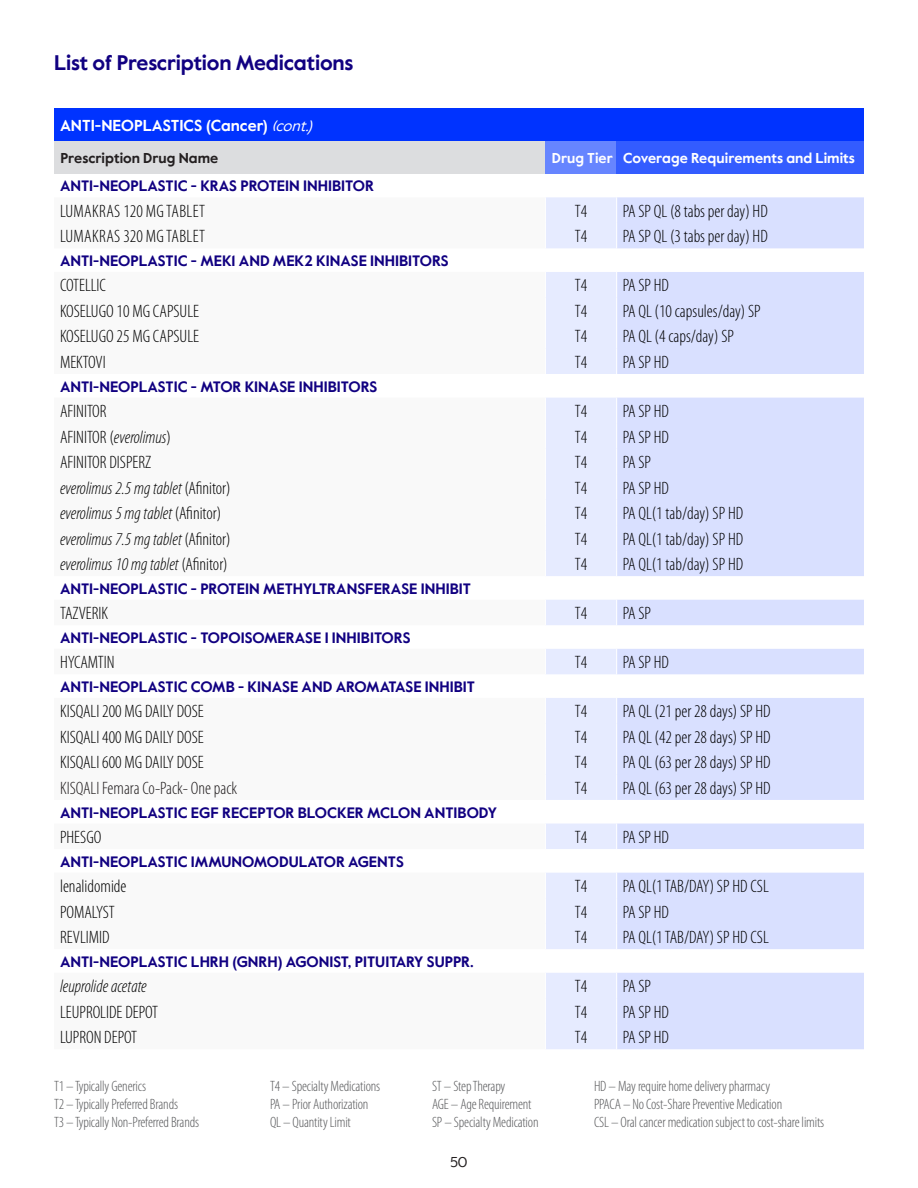
<style>
.page{position:relative;width:918px;height:1188px;background:#fff}
.page>*{position:absolute;margin:0;border:0;box-sizing:border-box;transform-origin:0 0}
.t1{font:700 21px "Value Sans Pro";letter-spacing:-.01em;color:#110081}
.table_txt_left{font:300 condensed 18px "Myriad Pro";color:#000}
.t2{font:italic 300 condensed 18px "Myriad Pro";color:#000}
.table_txt{font:300 condensed 18px "Myriad Pro";color:#000}
.table_txt_left-2{font:300 condensed 18px "Myriad Pro";letter-spacing:.02em;color:#000}
.t3{font:300 condensed 18px "Myriad Pro";color:#231f20}
.Drug_list_categories{font:700 15.75px "Value Sans Pro";color:#fff}
.table_subhead{font:700 15px "Value Sans Pro";color:#110081}
.t4{font:300 condensed 15px "Myriad Pro";letter-spacing:-.01em;color:#57585a}
.Table_column_header{font:700 14.25px "Value Sans Pro";color:#fff}
.Table_column_header-2{font:700 14.25px "Value Sans Pro";color:#231f20}
.t5{font:14.25px "Value Sans Pro";color:#231f20}
.s1{font-weight:400;font-style:italic;font-size:15px}
.s2{font-style:italic}
.s3{font-style:normal}
</style>
<div class="page">
<div style="left:54px;top:108px;width:810px;height:34px;background:#03f"></div>
<div style="left:54px;top:142px;width:491px;height:32px;background:#dcdddf"></div>
<div style="left:545px;top:142px;width:72px;height:32px;background:#6685ff"></div>
<div style="left:617px;top:142px;width:247px;height:32px;background:#335cff"></div>
<svg style="left:546px;top:197px;width:70px;height:852px;fill:#e6ebff"></svg>
<svg style="left:617px;top:197px;width:247px;height:852px;fill:#d9e0ff"></svg>
<p class="t1" style="left:54px;top:50px;width:301px">List of Prescription Medications</p>
<p class="Drug_list_categories" style="left:60px;top:116px;width:258px">ANTI-NEOPLASTICS (Cancer) <span class="s1">(cont.)</span></p>
<p class="Table_column_header-2" style="left:60px;top:150px;width:159px">Prescription Drug Name</p>
<p class="Table_column_header" style="left:552px;top:150px;width:62px">Drug Tier</p>
<p class="Table_column_header" style="left:623px;top:150px;width:233px">Coverage Requirements and Limits</p>
<p class="table_subhead" style="left:60px;top:177px;width:315px">ANTI-NEOPLASTIC - KRAS PROTEIN INHIBITOR</p>
<p class="table_txt_left-2" style="left:60px;top:200px;width:146px">LUMAKRAS 120 MG TABLET</p>
<p class="table_txt" style="left:575px;top:200px;width:14px">T4</p>
<p class="table_txt_left" style="left:623px;top:200px;width:147px">PA SP QL (8 tabs per day) HD</p>
<p class="table_txt_left-2" style="left:60px;top:226px;width:146px">LUMAKRAS 320 MG TABLET</p>
<p class="table_txt" style="left:575px;top:226px;width:14px">T4</p>
<p class="table_txt_left" style="left:623px;top:226px;width:147px">PA SP QL (3 tabs per day) HD</p>
<p class="table_subhead" style="left:60px;top:252px;width:390px">ANTI-NEOPLASTIC - MEK1 AND MEK2 KINASE INHIBITORS</p>
<p class="table_txt_left" style="left:60px;top:275px;width:48px">COTELLIC</p>
<p class="table_txt" style="left:575px;top:275px;width:14px">T4</p>
<p class="table_txt_left" style="left:623px;top:275px;width:48px">PA SP HD</p>
<p class="table_txt_left" style="left:60px;top:300px;width:141px">KOSELUGO 10 MG CAPSULE</p>
<p class="table_txt" style="left:575px;top:300px;width:14px">T4</p>
<p class="table_txt_left" style="left:623px;top:300px;width:140px">PA QL (10 capsules/day) SP</p>
<p class="table_txt_left" style="left:60px;top:326px;width:141px">KOSELUGO 25 MG CAPSULE</p>
<p class="table_txt" style="left:575px;top:326px;width:14px">T4</p>
<p class="table_txt_left" style="left:623px;top:326px;width:113px">PA QL (4 caps/day) SP</p>
<p class="table_txt_left" style="left:60px;top:351px;width:47px">MEKTOVI</p>
<p class="table_txt" style="left:575px;top:351px;width:14px">T4</p>
<p class="table_txt_left" style="left:623px;top:351px;width:48px">PA SP HD</p>
<p class="table_subhead" style="left:60px;top:377px;width:319px">ANTI-NEOPLASTIC - MTOR KINASE INHIBITORS</p>
<p class="table_txt_left" style="left:60px;top:401px;width:48px">AFINITOR</p>
<p class="table_txt" style="left:575px;top:401px;width:14px">T4</p>
<p class="table_txt_left" style="left:623px;top:401px;width:48px">PA SP HD</p>
<p class="table_txt_left" style="left:60px;top:426px;width:113px">AFINITOR (<span class="s2">everolimus</span>)</p>
<p class="table_txt" style="left:575px;top:426px;width:14px">T4</p>
<p class="table_txt_left" style="left:623px;top:426px;width:48px">PA SP HD</p>
<p class="table_txt_left" style="left:60px;top:452px;width:93px">AFINITOR DISPERZ</p>
<p class="table_txt" style="left:575px;top:452px;width:14px">T4</p>
<p class="table_txt_left" style="left:623px;top:452px;width:30px">PA SP</p>
<p class="t2" style="left:60px;top:477px;width:172px">everolimus 2.5 mg tablet <span class="s3">(Afinitor)</span></p>
<p class="table_txt" style="left:575px;top:477px;width:14px">T4</p>
<p class="table_txt_left" style="left:623px;top:477px;width:48px">PA SP HD</p>
<p class="t2" style="left:60px;top:503px;width:163px">everolimus 5 mg tablet <span class="s3">(Afinitor)</span></p>
<p class="table_txt" style="left:575px;top:503px;width:14px">T4</p>
<p class="table_txt_left" style="left:623px;top:503px;width:122px">PA QL(1 tab/day) SP HD</p>
<p class="t2" style="left:60px;top:528px;width:172px">everolimus 7.5 mg tablet <span class="s3">(Afinitor)</span></p>
<p class="table_txt" style="left:575px;top:528px;width:14px">T4</p>
<p class="table_txt_left" style="left:623px;top:528px;width:122px">PA QL(1 tab/day) SP HD</p>
<p class="t2" style="left:60px;top:554px;width:169px">everolimus 10 mg tablet <span class="s3">(Afinitor)</span></p>
<p class="table_txt" style="left:575px;top:554px;width:14px">T4</p>
<p class="table_txt_left" style="left:623px;top:554px;width:122px">PA QL(1 tab/day) SP HD</p>
<p class="table_subhead" style="left:60px;top:579px;width:413px">ANTI-NEOPLASTIC - PROTEIN METHYLTRANSFERASE INHIBIT</p>
<p class="table_txt_left" style="left:60px;top:603px;width:50px">TAZVERIK</p>
<p class="table_txt" style="left:575px;top:603px;width:14px">T4</p>
<p class="table_txt_left" style="left:623px;top:603px;width:30px">PA SP</p>
<p class="table_subhead" style="left:60px;top:629px;width:352px">ANTI-NEOPLASTIC - TOPOISOMERASE I INHIBITORS</p>
<p class="table_txt_left" style="left:60px;top:652px;width:56px">HYCAMTIN</p>
<p class="table_txt" style="left:575px;top:652px;width:14px">T4</p>
<p class="table_txt_left" style="left:623px;top:652px;width:48px">PA SP HD</p>
<p class="table_subhead" style="left:60px;top:678px;width:417px">ANTI-NEOPLASTIC COMB - KINASE AND AROMATASE INHIBIT</p>
<p class="table_txt_left" style="left:60px;top:701px;width:145px">KISQALI 200 MG DAILY DOSE</p>
<p class="table_txt" style="left:575px;top:701px;width:14px">T4</p>
<p class="table_txt_left" style="left:623px;top:701px;width:150px">PA QL (21 per 28 days) SP HD</p>
<p class="table_txt_left" style="left:60px;top:726px;width:145px">KISQALI 400 MG DAILY DOSE</p>
<p class="table_txt" style="left:575px;top:726px;width:14px">T4</p>
<p class="table_txt_left" style="left:623px;top:726px;width:150px">PA QL (42 per 28 days) SP HD</p>
<p class="table_txt_left" style="left:60px;top:752px;width:145px">KISQALI 600 MG DAILY DOSE</p>
<p class="table_txt" style="left:575px;top:752px;width:14px">T4</p>
<p class="table_txt_left" style="left:623px;top:752px;width:150px">PA QL (63 per 28 days) SP HD</p>
<p class="t3" style="left:60px;top:777px;width:179px">KISQALI Femara Co-Pack- One pack</p>
<p class="table_txt" style="left:575px;top:777px;width:14px">T4</p>
<p class="table_txt_left" style="left:623px;top:777px;width:150px">PA QL (63 per 28 days) SP HD</p>
<p class="table_subhead" style="left:60px;top:803px;width:438px">ANTI-NEOPLASTIC EGF RECEPTOR BLOCKER MCLON ANTIBODY</p>
<p class="table_txt_left" style="left:60px;top:826px;width:43px">PHESGO</p>
<p class="table_txt" style="left:575px;top:826px;width:14px">T4</p>
<p class="table_txt_left" style="left:623px;top:826px;width:48px">PA SP HD</p>
<p class="table_subhead" style="left:60px;top:852px;width:345px">ANTI-NEOPLASTIC IMMUNOMODULATOR AGENTS</p>
<p class="table_txt_left" style="left:60px;top:876px;width:68px">lenalidomide</p>
<p class="table_txt" style="left:575px;top:876px;width:14px">T4</p>
<p class="table_txt_left" style="left:623px;top:876px;width:148px">PA QL(1 TAB/DAY) SP HD CSL</p>
<p class="table_txt_left" style="left:60px;top:901px;width:56px">POMALYST</p>
<p class="table_txt" style="left:575px;top:901px;width:14px">T4</p>
<p class="table_txt_left" style="left:623px;top:901px;width:48px">PA SP HD</p>
<p class="table_txt_left" style="left:60px;top:927px;width:51px">REVLIMID</p>
<p class="table_txt" style="left:575px;top:927px;width:14px">T4</p>
<p class="table_txt_left" style="left:623px;top:927px;width:148px">PA QL(1 TAB/DAY) SP HD CSL</p>
<p class="table_subhead" style="left:60px;top:952px;width:415px">ANTI-NEOPLASTIC LHRH (GNRH) AGONIST, PITUITARY SUPPR.</p>
<p class="t2" style="left:60px;top:976px;width:88px">leuprolide acetate</p>
<p class="table_txt" style="left:575px;top:976px;width:14px">T4</p>
<p class="table_txt_left" style="left:623px;top:976px;width:30px">PA SP</p>
<p class="table_txt_left" style="left:60px;top:1001px;width:100px">LEUPROLIDE DEPOT</p>
<p class="table_txt" style="left:575px;top:1001px;width:14px">T4</p>
<p class="table_txt_left" style="left:623px;top:1001px;width:48px">PA SP HD</p>
<p class="table_txt_left" style="left:60px;top:1027px;width:79px">LUPRON DEPOT</p>
<p class="table_txt" style="left:575px;top:1027px;width:14px">T4</p>
<p class="table_txt_left" style="left:623px;top:1027px;width:48px">PA SP HD</p>
<p class="t4" style="left:54px;top:1077px;width:94px">T1 – Typically Generics</p>
<p class="t4" style="left:270px;top:1077px;width:112px">T4 – Specialty Medications</p>
<p class="t4" style="left:432px;top:1077px;width:75px">ST – Step Therapy</p>
<p class="t4" style="left:594px;top:1077px;width:178px">HD – May require home delivery pharmacy</p>
<p class="t4" style="left:54px;top:1095px;width:126px">T2 – Typically Preferred Brands</p>
<p class="t4" style="left:270px;top:1095px;width:100px">PA – Prior Authorization</p>
<p class="t4" style="left:432px;top:1095px;width:101px">AGE – Age Requirement</p>
<p class="t4" style="left:594px;top:1095px;width:190px">PPACA – No Cost-Share Preventive Medication</p>
<p class="t4" style="left:54px;top:1113px;width:147px">T3 – Typically Non-Preferred Brands</p>
<p class="t4" style="left:270px;top:1113px;width:82px">QL – Quantity Limit</p>
<p class="t4" style="left:432px;top:1113px;width:108px">SP – Specialty Medication</p>
<p class="t4" style="left:594px;top:1113px;width:232px">CSL – Oral cancer medication subject to cost-share limits</p>
<p class="t5" style="left:450px;top:1153px;width:19px">50</p>
</div>
